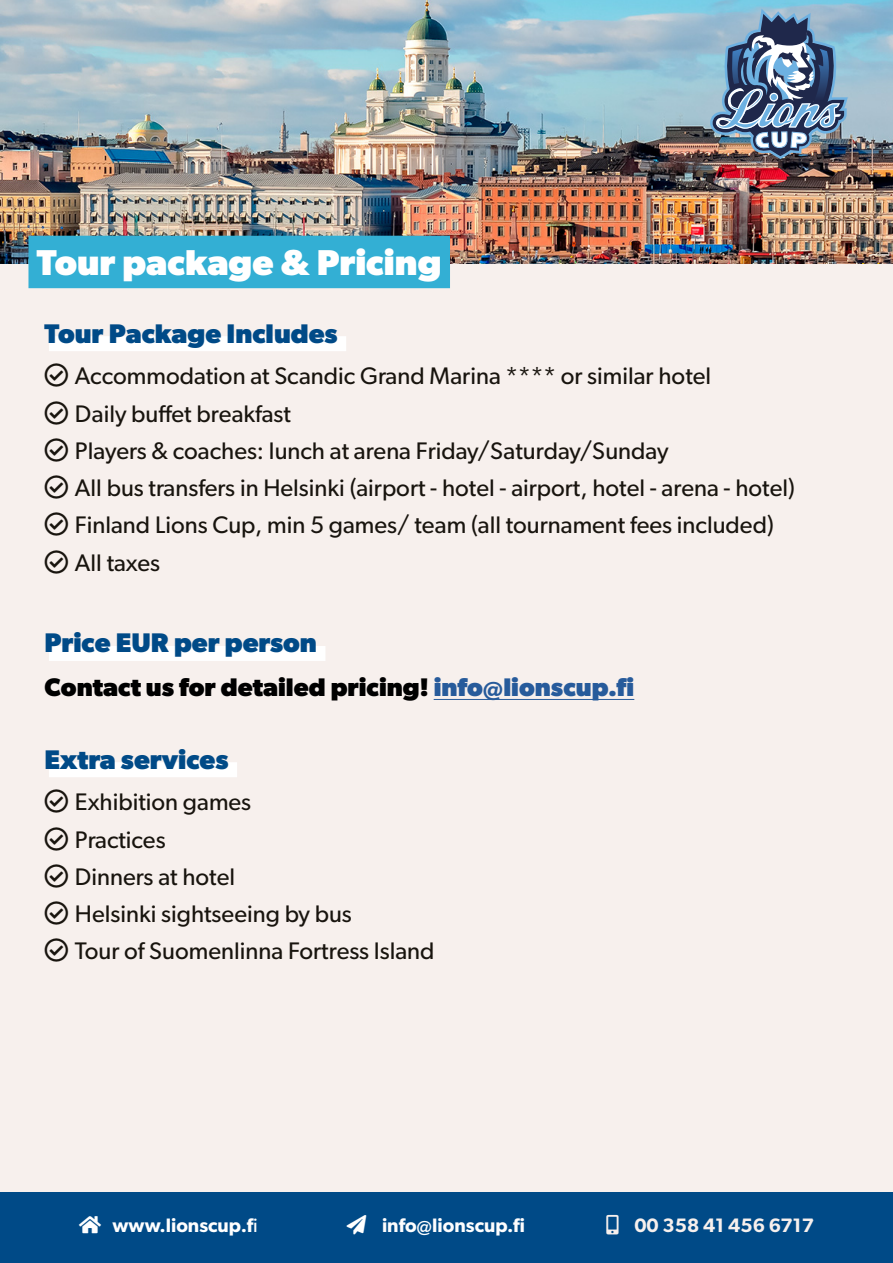
<style>
.page{position:relative;width:893px;height:1263px;background:#f7f0ed}
.page>*{position:absolute;margin:0;border:0;box-sizing:border-box;transform-origin:0 0}
.t1{font:700 36px "Gibson";color:#fff}
.t2{font:700 27px "Gibson";color:#004a87}
.t3{font:700 25.5px "Gibson";color:#000}
.t4{font:24px/37.3px "Gibson";color:#18140e}
.t5{font:600 19.5px "Gibson";color:#fdfdfe}
.t6{font:600 19.5px "Gibson";color:#f7f0ed}
.t7{font:600 19.5px "Gibson";color:#fff}
.s1{color:#275b9b}
.s2{font-weight:400}
.s3{color:#fff}
</style>
<div class="page">
<div style="left:0;top:1193px;width:893px;height:70px;background:#004a87"></div>
<img style="left:0;top:0;width:893px;height:264px">
<img style="left:710px;top:9px;width:138px;height:150px">
<div style="left:28px;top:236px;width:422px;height:52px;background:#33afd4"></div>
<div style="left:49px;top:336px;width:297px;height:15px;background:#fff"></div>
<div style="left:49px;top:646px;width:276px;height:15px;background:#fff"></div>
<hr style="left:434px;top:699px;width:200px;height:1px;background:#275b9b">
<div style="left:49px;top:762px;width:188px;height:15px;background:#fff"></div>
<h1 class="t1" style="left:37px;top:242px;width:406px">Tour package &amp; Pricing</h1>
<p class="t2" style="left:45px;top:317px;width:295px">Tour Package Includes</p>
<p class="t4" style="left:75px;top:357px;width:721px">Accommodation at Scandic Grand Marina **** or similar hotel<br>Daily buffet breakfast<br>Players &amp; coaches: lunch at arena Friday/Saturday/Sunday<br>All bus transfers in Helsinki (airport - hotel - airport, hotel - arena - hotel)<br>Finland Lions Cup, min 5 games/ team (all tournament fees included)<br>All taxes</p>
<p class="t2" style="left:45px;top:627px;width:274px">Price EUR per person</p>
<p class="t3" style="left:45px;top:672px;width:591px">Contact us for detailed pricing! <span class="s1">info@lionscup.fi</span></p>
<p class="t2" style="left:45px;top:743px;width:185px">Extra services</p>
<p class="t4" style="left:75px;top:783px;width:361px">Exhibition games<br>Practices<br>Dinners at hotel<br>Helsinki sightseeing by bus<br>Tour of Suomenlinna Fortress Island</p>
<p class="t7" style="left:79px;top:1214px;width:180px">★□ www.lionscup.f<span class="s2">i</span></p>
<p class="t5" style="left:347px;top:1214px;width:180px"><span class="s3">●■</span> info@lionscup.fi</p>
<p class="t6" style="left:607px;top:1214px;width:209px">□●●▼ 00 358 41 456 6717</p>
</div>
